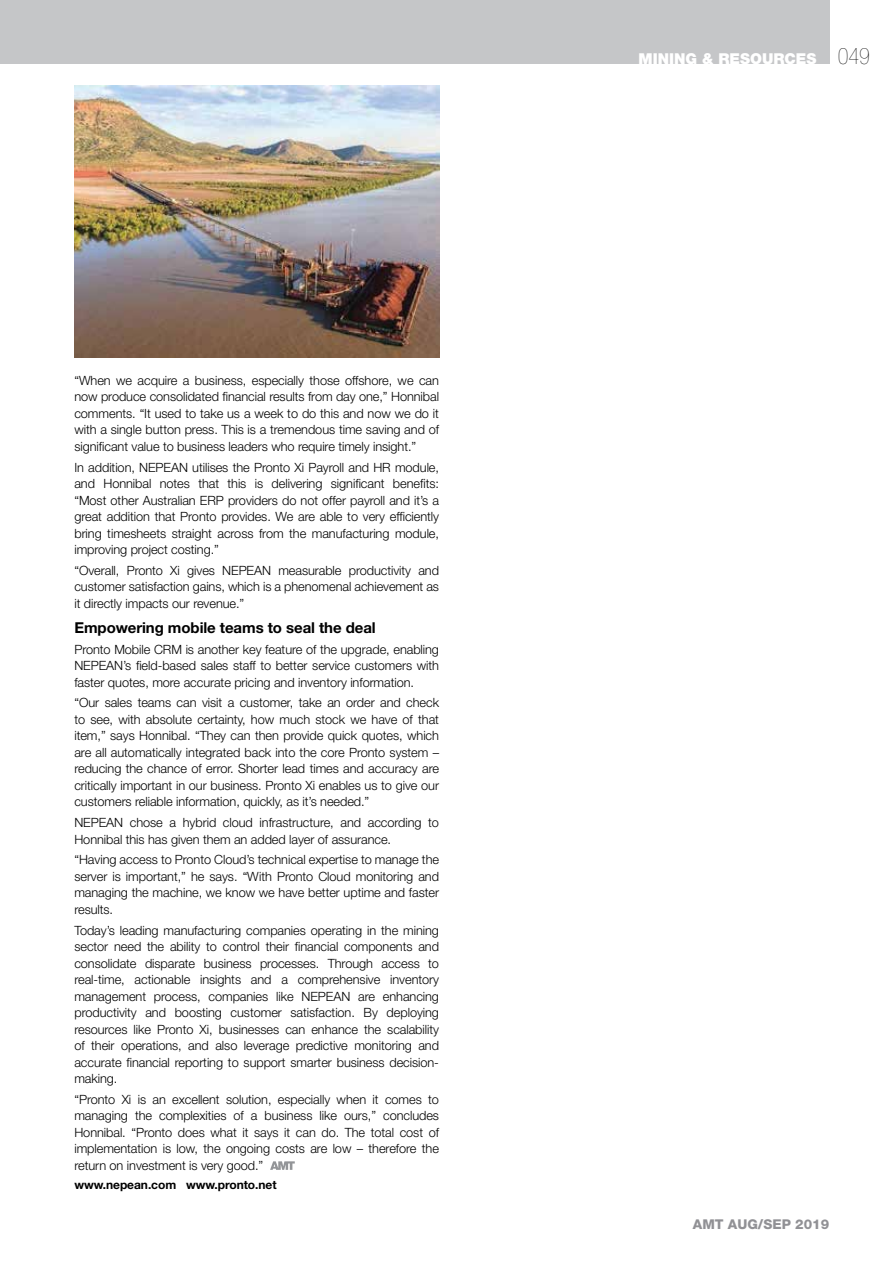
<style>
.page{position:relative;width:893px;height:1263px;background:#fff}
.page>*{position:absolute;margin:0;border:0;box-sizing:border-box;transform-origin:0 0}
.t1{font:700 15px "Helvetica Neue LT Std";letter-spacing:-.005em;color:#000}
.t2{font:900 15px "Helvetica Neue LT Std";color:#fff}
.t3{font:800 13.5px "Helvetica Neue LT Std";color:#919195}
.t4{font:300 12.75px/16.5px "Helvetica Neue LT Std";letter-spacing:-.005em;color:#000;text-align:justify}
.t5{font:700 12px "Helvetica Neue LT Std";letter-spacing:-.005em;color:#000}
.s1{font-weight:200;font-stretch:condensed;font-size:22.5px;color:#000}
</style>
<div class="page">
<div style="left:0;top:0;width:829px;height:64px;background:#c5c6c8"></div>
<svg style="left:270px;top:1161px;width:25px;height:9px"></svg>
<img style="left:74px;top:85px;width:365px;height:272px">
<p class="t4" style="left:74px;top:372px;width:366px">“When we acquire a business, especially those offshore, we can now produce consolidated financial results from day one,” Honnibal comments. “It used to take us a week to do this and now we do it with a single button press. This is a tremendous time saving and of significant value to business leaders who require timely insight.”</p>
<p class="t4" style="left:74px;top:458px;width:366px">In addition, NEPEAN utilises the Pronto Xi Payroll and HR module, and Honnibal notes that this is delivering significant benefits: “Most other Australian ERP providers do not offer payroll and it’s a great addition that Pronto provides. We are able to very efficiently bring timesheets straight across from the manufacturing module, improving project costing.”</p>
<p class="t4" style="left:74px;top:562px;width:366px">“Overall, Pronto Xi gives NEPEAN measurable productivity and customer satisfaction gains, which is a phenomenal achievement as it directly impacts our revenue.”</p>
<p class="t1" style="left:74px;top:618px;width:303px">Empowering mobile teams to seal the deal</p>
<p class="t4" style="left:74px;top:640px;width:366px">Pronto Mobile CRM is another key feature of the upgrade, enabling NEPEAN’s field-based sales staff to better service customers with faster quotes, more accurate pricing and inventory information.</p>
<p class="t4" style="left:74px;top:694px;width:366px">“Our sales teams can visit a customer, take an order and check to see, with absolute certainty, how much stock we have of that item,” says Honnibal. “They can then provide quick quotes, which are all automatically integrated back into the core Pronto system – reducing the chance of error. Shorter lead times and accuracy are critically important in our business. Pronto Xi enables us to give our customers reliable information, quickly, as it’s needed.”</p>
<p class="t4" style="left:74px;top:814px;width:366px">NEPEAN chose a hybrid cloud infrastructure, and according to<br>Honnibal this has given them an added layer of assurance.</p>
<p class="t4" style="left:74px;top:851px;width:366px">“Having access to Pronto Cloud’s technical expertise to manage the server is important,” he says. “With Pronto Cloud monitoring and managing the machine, we know we have better uptime and faster results.</p>
<p class="t4" style="left:74px;top:921px;width:366px">Today’s leading manufacturing companies operating in the mining sector need the ability to control their financial components and consolidate disparate business processes. Through access to real-time, actionable insights and a comprehensive inventory management process, companies like NEPEAN are enhancing productivity and boosting customer satisfaction. By deploying resources like Pronto Xi, businesses can enhance the scalability of their operations, and also leverage predictive monitoring and accurate financial reporting to support smarter business decision&shy;making.</p>
<p class="t4" style="left:74px;top:1091px;width:366px">“Pronto Xi is an excellent solution, especially when it comes to managing the complexities of a business like ours,” concludes Honnibal. “Pronto does what it says it can do. The total cost of implementation is low, the ongoing costs are low – therefore the return on investment is very good.”</p>
<p class="t5" style="left:74px;top:1177px;width:204px">www.nepean.com www.pronto.net</p>
<p class="t2" style="left:639px;top:49px;width:233px">MINING &amp; RESOURCES <span class="s1">049</span></p>
<p class="t3" style="left:693px;top:1216px;width:138px">AMT AUG/SEP 2019</p>
</div>
